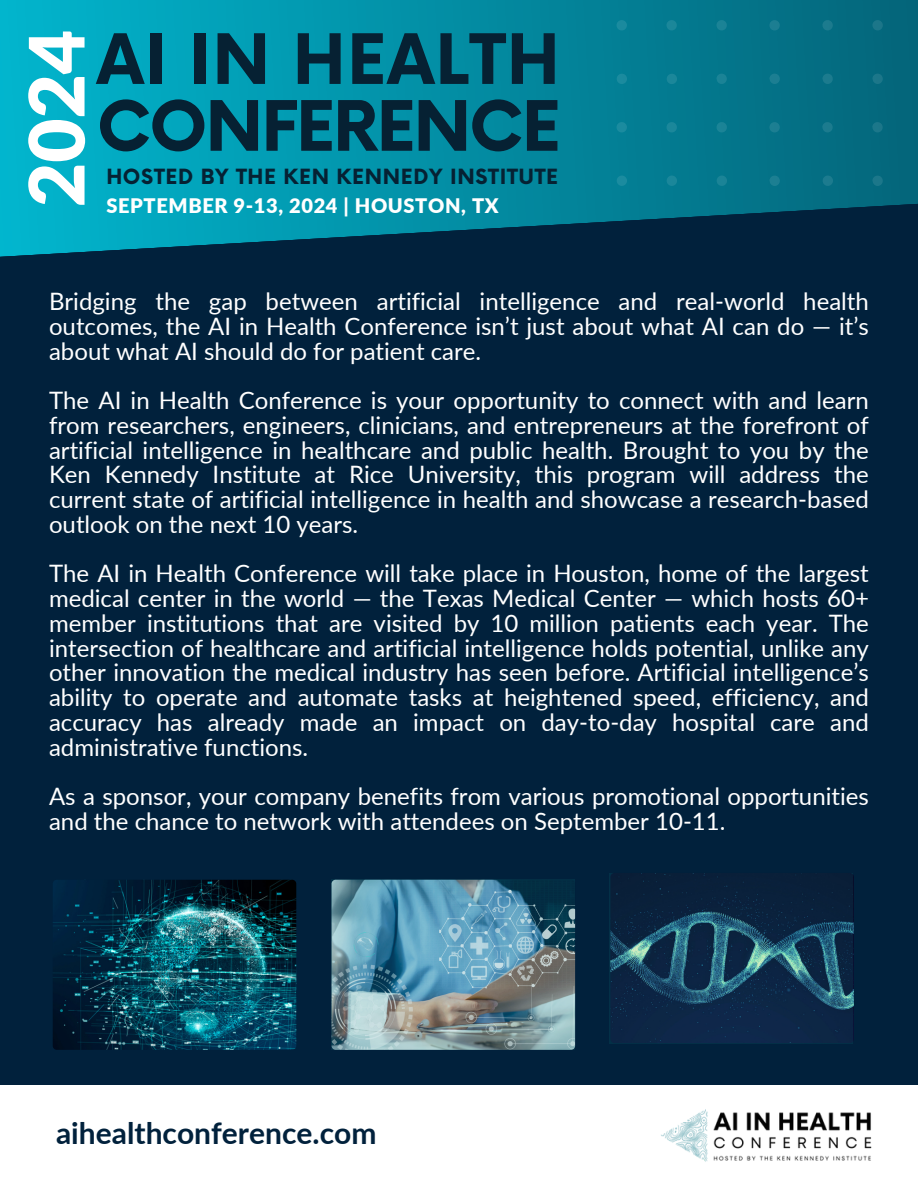
<style>
.page{position:relative;width:918px;height:1188px;background:#01213c}
.page>*{position:absolute;margin:0;border:0;box-sizing:border-box;transform-origin:0 0}
.t1{font:900 76.5px "Lato";color:#fff}
.t2{font:700 67.65px/66.9px "Now";letter-spacing:-.03em;color:#062133}
.t3{font:700 30px "Lato";color:#01213c}
.t4{font:24px/24.8px "Lato";color:#fff;text-align:justify}
.t5{font:700 20.4px "Now";letter-spacing:.03em;color:#062133}
.t6{font:900 20.1px "Lato";letter-spacing:.03em;color:#fff}
</style>
<div class="page">
<div style="left:0;top:1085px;width:918px;height:103px;background:#fff"></div>
<svg style="left:0;top:0;width:918px;height:257px;background:#0288a0"></svg>
<svg style="left:617px;top:0;width:301px;height:186px;background:#047287"></svg>
<img style="left:661px;top:1109px;width:211px;height:53px">
<img style="left:53px;top:880px;width:243px;height:170px;border-radius:4px">
<svg style="left:609px;top:873px;width:244px;height:170px;fill:#0c2544"></svg>
<img style="left:331px;top:880px;width:244px;height:170px">
<h4 class="t1" style="left:9px;top:207px;width:179px;rotate:-90deg">2024</h4>
<p class="t2" style="left:97px;top:30px;width:465px">AI IN HEALTH<br>CONFERENCE</p>
<h4 class="t5" style="left:106px;top:166px;width:453px">HOSTED BY THE KEN KENNEDY INSTITUTE</h4>
<h4 class="t6" style="left:106px;top:193px;width:394px">SEPTEMBER 9-13, 2024 | HOUSTON, TX</h4>
<p class="t4" style="left:49px;top:288px;width:821px">Bridging the gap between artificial intelligence and real-world health outcomes, the AI in Health Conference isn’t just about what AI can do — it’s about what AI should do for patient care.</p>
<p class="t4" style="left:49px;top:387px;width:821px">The AI in Health Conference is your opportunity to connect with and learn from researchers, engineers, clinicians, and entrepreneurs at the forefront of artificial intelligence in healthcare and public health. Brought to you by the Ken Kennedy Institute at Rice University, this program will address the current state of artificial intelligence in health and showcase a research-based outlook on the next 10 years.</p>
<h2 class="t4" style="left:49px;top:561px;width:821px">The AI in Health Conference will take place in Houston, home of the largest medical center in the world — the Texas Medical Center — which hosts 60+ member institutions that are visited by 10 million patients each year. The intersection of healthcare and artificial intelligence holds potential, unlike any other innovation the medical industry has seen before. Artificial intelligence’s ability to operate and automate tasks at heightened speed, efficiency, and accuracy has already made an impact on day-to-day hospital care and administrative functions.</h2>
<h1 class="t4" style="left:49px;top:783px;width:821px">As a sponsor, your company benefits from various promotional opportunities and the chance to network with attendees on September 10-11.</h1>
<p class="t3" style="left:56px;top:1114px;width:322px">aihealthconference.com</p>
</div>
